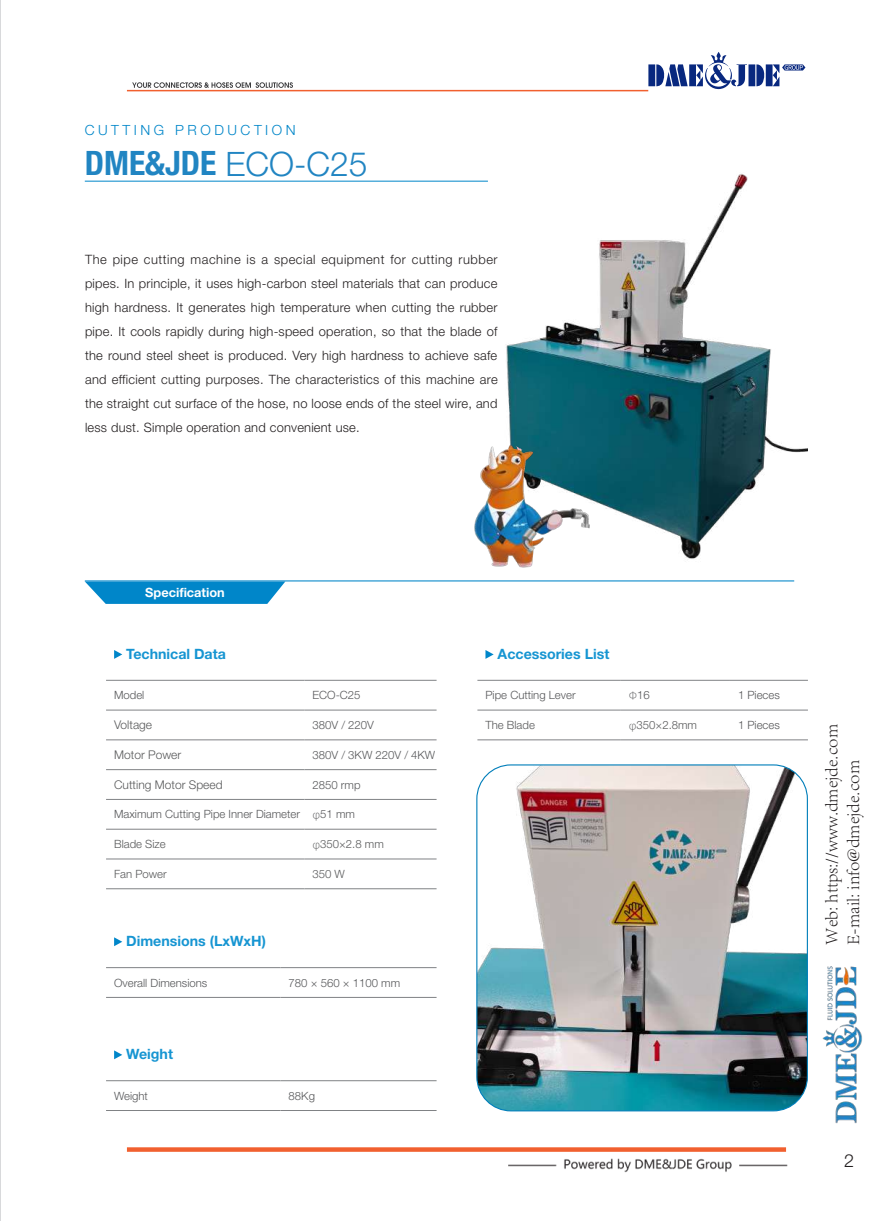
<style>
.page{position:relative;width:893px;height:1221px;background:#fff}
.page>*{position:absolute;margin:0;border:0;box-sizing:border-box;transform-origin:0 0}
.t1{font:700 condensed 33.6px "Helvetica Neue LT Std";color:#2185c2}
.t2{font:300 18px/21.6px "Adobe Song Std";color:#231f20}
.t3{font:300 18px "Helvetica Neue LT Pro";color:#231f20}
.t4{font:700 14.25px "Helvetica Neue";color:#1695d2}
.t5{font:300 14.1px "Helvetica Neue LT Pro";letter-spacing:.25em;color:#0086c9}
.t6{font:300 12.9px/24px "Helvetica Neue LT Pro";letter-spacing:.015em;color:#231f20;text-align:justify}
.t7{font:700 12.75px "Helvetica Neue";color:#fff}
.t8{font:300 12px "Helvetica Neue LT Pro";color:#595a5b}
.t9{font:300 11.4px "Helvetica Neue LT Pro";color:#57585a}
.t10{font:300 11.4px "Helvetica Neue LT Pro";color:#595a5b}
.s1{font-family:"Helvetica Neue LT Pro";font-weight:300;font-stretch:normal}
.s2{font-family:"Deng Xian"}
</style>
<div class="page">
<hr style="left:85px;top:181px;width:403px;height:1px;background:#0086c9">
<hr style="left:85px;top:580px;width:709px;height:1px;background:#0086c9">
<svg style="left:85px;top:581px;width:200px;height:23px;background:#1b92ce"></svg>
<hr style="left:106px;top:680px;width:198px;height:1px;background:#808285">
<hr style="left:304px;top:680px;width:133px;height:1px;background:#808285">
<hr style="left:106px;top:709px;width:198px;height:1px;background:#808285">
<hr style="left:304px;top:709px;width:133px;height:1px;background:#808285">
<hr style="left:106px;top:739px;width:198px;height:1px;background:#808285">
<hr style="left:304px;top:739px;width:133px;height:1px;background:#808285">
<hr style="left:106px;top:769px;width:198px;height:1px;background:#808285">
<hr style="left:304px;top:769px;width:133px;height:1px;background:#808285">
<hr style="left:106px;top:799px;width:198px;height:1px;background:#808285">
<hr style="left:304px;top:799px;width:133px;height:1px;background:#808285">
<hr style="left:106px;top:828px;width:198px;height:1px;background:#808285">
<hr style="left:304px;top:828px;width:133px;height:1px;background:#808285">
<hr style="left:106px;top:858px;width:198px;height:1px;background:#808285">
<hr style="left:304px;top:858px;width:133px;height:1px;background:#808285">
<hr style="left:106px;top:888px;width:198px;height:1px;background:#808285">
<hr style="left:304px;top:888px;width:133px;height:1px;background:#808285">
<svg style="left:114px;top:650px;width:8px;height:9px"></svg>
<hr style="left:106px;top:967px;width:175px;height:1px;background:#808285">
<hr style="left:281px;top:967px;width:156px;height:1px;background:#808285">
<hr style="left:106px;top:997px;width:175px;height:1px;background:#808285">
<hr style="left:281px;top:997px;width:156px;height:1px;background:#808285">
<svg style="left:114px;top:937px;width:8px;height:9px"></svg>
<hr style="left:106px;top:1080px;width:175px;height:1px;background:#808285">
<hr style="left:281px;top:1080px;width:156px;height:1px;background:#808285">
<hr style="left:106px;top:1110px;width:175px;height:1px;background:#808285">
<hr style="left:281px;top:1110px;width:156px;height:1px;background:#808285">
<svg style="left:114px;top:1050px;width:8px;height:9px"></svg>
<hr style="left:477px;top:680px;width:144px;height:1px;background:#808285">
<hr style="left:621px;top:680px;width:109px;height:1px;background:#808285">
<hr style="left:730px;top:680px;width:78px;height:1px;background:#808285">
<hr style="left:477px;top:709px;width:144px;height:1px;background:#808285">
<hr style="left:621px;top:709px;width:109px;height:1px;background:#808285">
<hr style="left:730px;top:709px;width:78px;height:1px;background:#808285">
<hr style="left:477px;top:739px;width:144px;height:1px;background:#808285">
<hr style="left:621px;top:739px;width:109px;height:1px;background:#808285">
<hr style="left:730px;top:739px;width:78px;height:1px;background:#808285">
<svg style="left:485px;top:650px;width:9px;height:9px"></svg>
<img style="left:472px;top:173px;width:336px;height:386px">
<img style="left:477px;top:766px;width:330px;height:344px">
<img style="left:472px;top:442px;width:120px;height:126px">
<img style="left:822px;top:966px;width:40px;height:158px">
<img style="left:504px;top:1149px;width:284px;height:24px">
<hr style="left:127px;top:90px;width:521px;height:1px;background:#f1602f">
<svg style="left:127px;top:1147px;width:659px;height:4px;background:#f26c3e"></svg>
<svg style="left:132px;top:82px;width:161px;height:6px"></svg>
<svg style="left:648px;top:52px;width:157px;height:37px"></svg>
<hr style="left:0;top:0;width:1px;height:1220px;background:#b2b3b7">
<p class="t5" style="left:85px;top:121px;width:212px">CUTTING PRODUCTION</p>
<h1 class="t1" style="left:85px;top:143px;width:284px">DME&amp;JDE <span class="s1">ECO-C25</span></h1>
<p class="t6" style="left:85px;top:247px;width:414px">The pipe cutting machine is a special equipment for cutting rubber pipes. In principle, it uses high-carbon steel materials that can produce high hardness. It generates high temperature when cutting the rubber pipe. It cools rapidly during high-speed operation, so that the blade of the round steel sheet is produced. Very high hardness to achieve safe and efficient cutting purposes. The characteristics of this machine are the straight cut surface of the hose, no loose ends of the steel wire, and less dust. Simple operation and convenient use.</p>
<p class="t7" style="left:145px;top:584px;width:81px">Specification</p>
<p class="t4" style="left:126px;top:645px;width:101px">Technical Data</p>
<p class="t9" style="left:114px;top:688px;width:32px">Model</p>
<p class="t9" style="left:312px;top:688px;width:50px">ECO-C25</p>
<p class="t8" style="left:114px;top:717px;width:40px">Voltage</p>
<p class="t9" style="left:312px;top:718px;width:63px">380V / 220V</p>
<p class="t8" style="left:114px;top:747px;width:69px">Motor Power</p>
<p class="t9" style="left:312px;top:747px;width:124px">380V / 3KW 220V / 4KW</p>
<p class="t8" style="left:114px;top:777px;width:110px">Cutting Motor Speed</p>
<p class="t9" style="left:312px;top:777px;width:50px">2850 rmp</p>
<p class="t9" style="left:114px;top:807px;width:242px">Maximum Cutting Pipe Inner Diameter <span class="s2">φ</span>51 mm</p>
<p class="t10" style="left:114px;top:837px;width:53px">Blade Size</p>
<p class="t10" style="left:312px;top:837px;width:73px"><span class="s2">φ</span>350×2.8 mm</p>
<p class="t10" style="left:114px;top:866px;width:54px">Fan Power</p>
<p class="t10" style="left:312px;top:866px;width:34px">350 W</p>
<p class="t4" style="left:126px;top:932px;width:141px">Dimensions (LxWxH)</p>
<p class="t9" style="left:114px;top:975px;width:95px">Overall Dimensions</p>
<p class="t9" style="left:289px;top:975px;width:113px">780 × 560 × 1100 mm</p>
<p class="t4" style="left:126px;top:1045px;width:48px">Weight</p>
<p class="t9" style="left:114px;top:1088px;width:35px">Weight</p>
<p class="t9" style="left:289px;top:1088px;width:28px">88Kg</p>
<p class="t4" style="left:498px;top:645px;width:113px">Accessories List</p>
<p class="t9" style="left:485px;top:688px;width:92px">Pipe Cutting Lever</p>
<p class="t9" style="left:629px;top:688px;width:23px"><span class="s2">Φ</span>16</p>
<p class="t9" style="left:738px;top:688px;width:43px">1 Pieces</p>
<p class="t10" style="left:485px;top:718px;width:51px">The Blade</p>
<p class="t10" style="left:629px;top:718px;width:70px"><span class="s2">φ</span>350×2.8mm</p>
<p class="t9" style="left:738px;top:718px;width:43px">1 Pieces</p>
<h2 class="t2" style="left:821px;top:944px;width:222px;rotate:-90deg">Web: https://www.dmejde.com<br>E-mail: info@dmejde.com</h2>
<h2 class="t3" style="left:844px;top:1149px;width:12px">2</h2>
</div>
